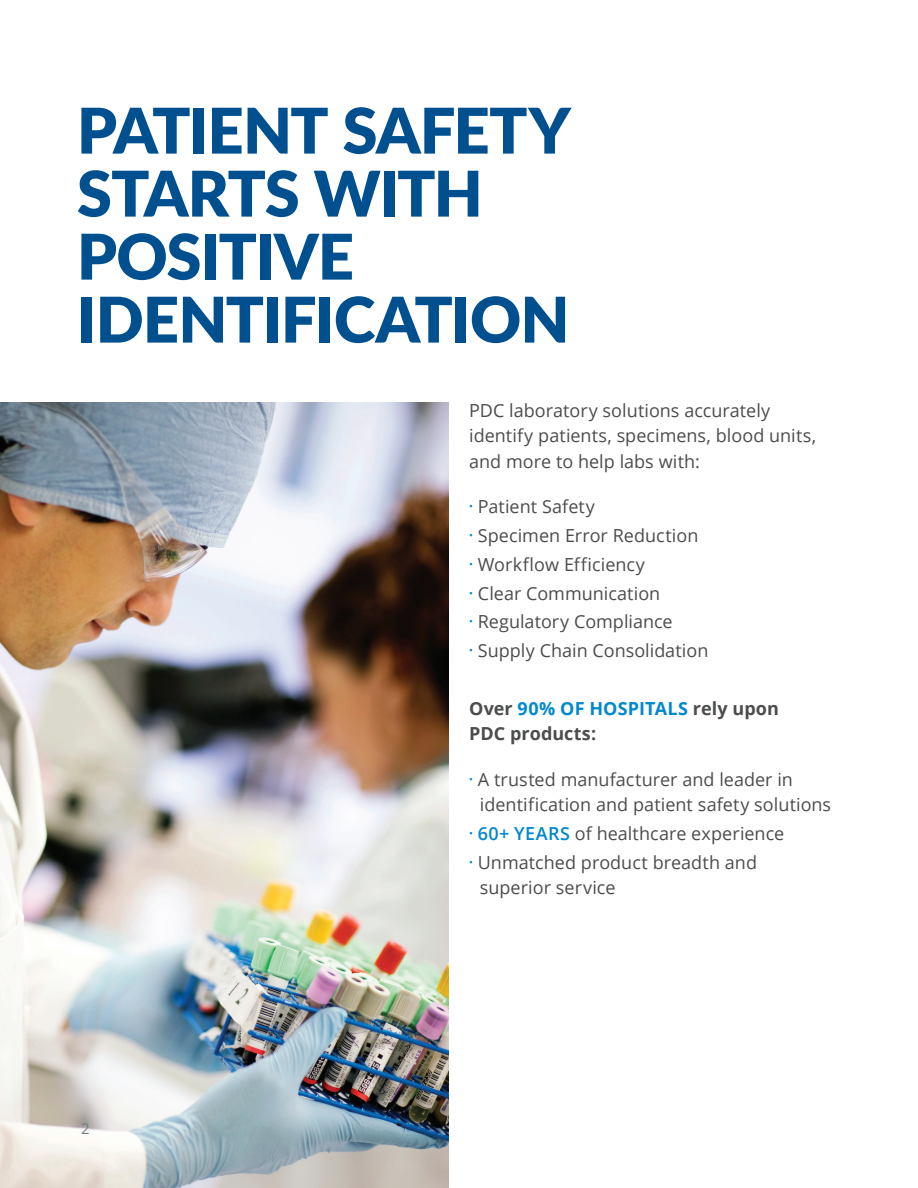
<style>
.page{position:relative;width:918px;height:1188px;background:#fff}
.page>*{position:absolute;margin:0;border:0;box-sizing:border-box;transform-origin:0 0}
.t1{font:900 63px/63px "Lato";letter-spacing:-.02em;color:#005090}
.PDC_Subhead{font:18px/25.5px "Open Sans";color:#4b4c4d}
.PDC_Subhead-2{font:700 18px/25.5px "Open Sans";letter-spacing:.005em;color:#4b4c4d}
.Intro_Copy{font:15px "Open Sans";color:#787d83}
.s1{color:#0088ce}
.s2{font-weight:600;color:#0088ce}
</style>
<div class="page">
<img style="left:0;top:403px;width:449px;height:785px">
<p class="t1" style="left:77px;top:96px;width:495px">PATIENT SAFETY<br>STARTS WITH<br>POSITIVE<br>IDENTIFICATION</p>
<p class="Intro_Copy" style="left:81px;top:1118px;width:10px">2</p>
<p class="PDC_Subhead" style="left:469px;top:397px;width:349px">PDC laboratory solutions accurately identify patients, specimens, blood units, and more to help labs with:</p>
<p class="PDC_Subhead" style="left:469px;top:494px;width:127px"><sup>•</sup> Patient Safety</p>
<p class="PDC_Subhead" style="left:469px;top:522px;width:231px"><sup>•</sup> Specimen Error Reduction</p>
<p class="PDC_Subhead" style="left:469px;top:551px;width:177px"><sup>•</sup> Workflow Efficiency</p>
<p class="PDC_Subhead" style="left:469px;top:580px;width:193px"><sup>•</sup> Clear Communication</p>
<p class="PDC_Subhead" style="left:469px;top:609px;width:205px"><sup>•</sup> Regulatory Compliance</p>
<p class="PDC_Subhead" style="left:469px;top:637px;width:241px"><sup>•</sup> Supply Chain Consolidation</p>
<p class="PDC_Subhead-2" style="left:469px;top:695px;width:311px">Over <span class="s1">90% OF HOSPITALS</span> rely upon<br>PDC products:</p>
<p class="PDC_Subhead" style="left:480px;top:766px;width:353px;text-indent:-11px"><sup>•</sup> A trusted manufacturer and leader in identification and patient safety solutions</p>
<p class="PDC_Subhead" style="left:469px;top:820px;width:317px"><sup>•</sup> <span class="s2">60+ YEARS</span> of healthcare experience</p>
<p class="PDC_Subhead" style="left:480px;top:849px;width:279px;text-indent:-11px"><sup>•</sup> Unmatched product breadth and superior service</p>
</div>
